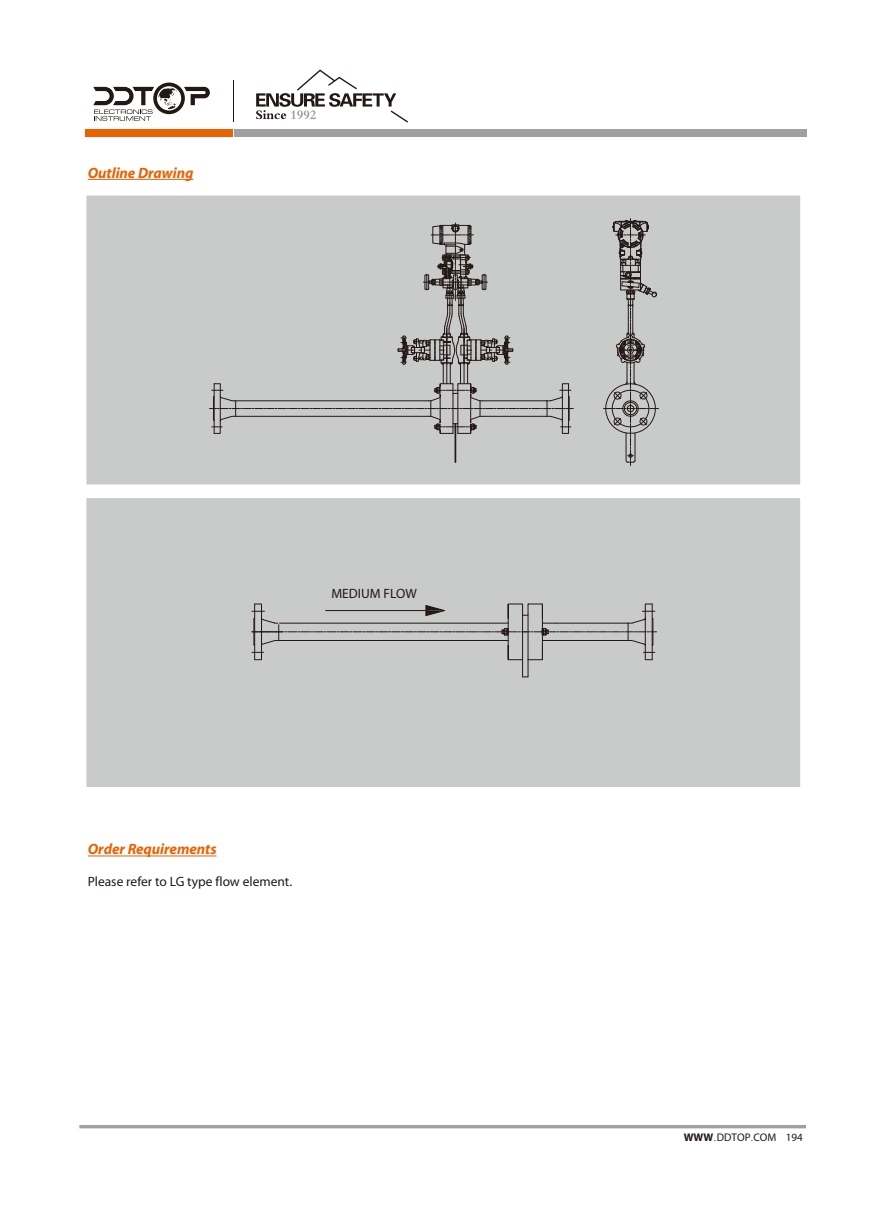
<style>
.page{position:relative;width:893px;height:1212px;background:#fff}
.page>*{position:absolute;margin:0;border:0;box-sizing:border-box;transform-origin:0 0}
.t1{font:italic 700 15px "Myriad";letter-spacing:-.005em;color:#eb6100}
.t2{font:13.5px "Myriad";color:#221815}
.t3{font:11.1px "Myriad";color:#221815}
.t4{font:11.1px "FZXH1 JW GB1 0";color:#221815}
.s1{font-weight:700}
.s2{font-family:"FZXH1 JW GB1 0"}
</style>
<div class="page">
<hr style="left:88px;top:179px;width:105px;height:1px;background:#eb6100">
<hr style="left:88px;top:855px;width:129px;height:1px;background:#eb6100">
<div style="left:86px;top:196px;width:714px;height:288px;background:#c9caca"></div>
<svg style="left:603px;top:219px;width:56px;height:246px"></svg>
<svg style="left:210px;top:223px;width:363px;height:239px"></svg>
<div style="left:86px;top:498px;width:714px;height:289px;background:#c9caca"></div>
<svg style="left:252px;top:603px;width:405px;height:74px"></svg>
<div style="left:234px;top:129px;width:572px;height:8px;background:#9fa0a0"></div>
<div style="left:85px;top:129px;width:148px;height:8px;background:#eb6100"></div>
<hr style="left:79px;top:1125px;width:727px;height:3px;background:#9fa0a0">
<hr style="left:233px;top:80px;width:1px;height:41px;background:#221815">
<svg style="left:93px;top:83px;width:117px;height:38px"></svg>
<svg style="left:256px;top:69px;width:152px;height:54px"></svg>
<p class="t1" style="left:88px;top:165px;width:107px">Outline Drawing</p>
<p class="t2" style="left:331px;top:586px;width:87px">MEDIUM FLOW</p>
<p class="t1" style="left:88px;top:842px;width:130px">Order Requirements</p>
<p class="t2" style="left:88px;top:875px;width:206px">Please refer to LG type flow element.</p>
<p class="t3" style="left:684px;top:1132px;width:121px"><span class="s1">WWW</span><span class="s2">.</span>DDTOP COM 194</p>
<p class="t4" style="left:750px;top:1131px;width:5px">.</p>
</div>
